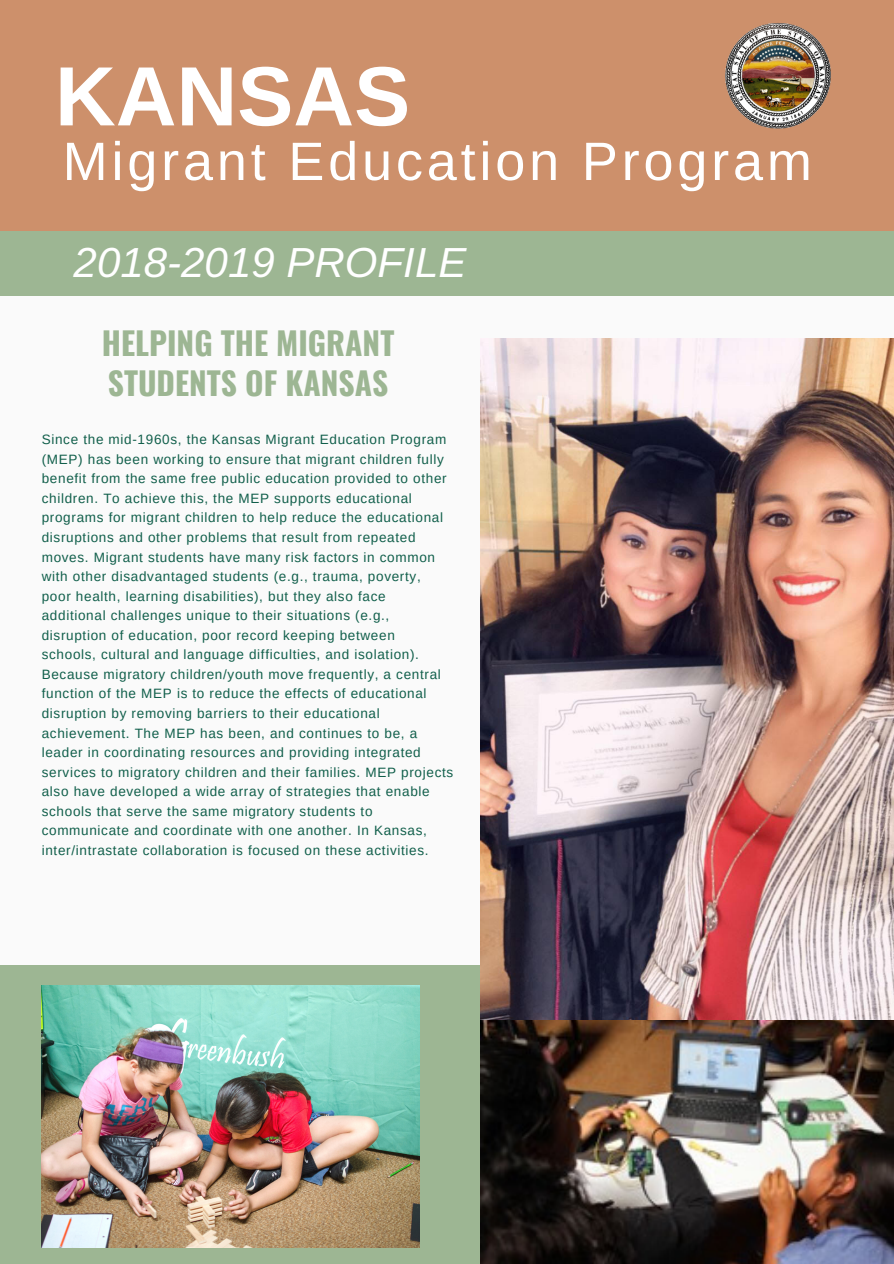
<style>
.page{position:relative;width:894px;height:1264px;background:#fff}
.page>*{position:absolute;margin:0;border:0;box-sizing:border-box;transform-origin:0 0}
.t1{font:700 84px "Arimo";color:#fff}
.t2{font:54px "Arimo";letter-spacing:.07em;color:#fff}
.t3{font:italic 42px "Arimo";color:#fff}
.t4{font:700 31.5px/40.5px "Oswald";color:#9db693}
.t5{font:13.5px/19.5px "Arimo";letter-spacing:.05em;color:#115f4b}
</style>
<div class="page">
<div style="left:0;top:0;width:893px;height:1263px;background:#fafafa"></div>
<div style="left:0;top:0;width:893px;height:232px;background:#cd906b"></div>
<div style="left:0;top:231px;width:893px;height:64px;background:#9db693"></div>
<div style="left:0;top:965px;width:481px;height:298px;background:#9db693"></div>
<img style="left:42px;top:985px;width:377px;height:262px">
<img style="left:480px;top:338px;width:413px;height:925px">
<img style="left:725px;top:23px;width:106px;height:106px">
<h1 class="t1" style="left:55px;top:49px;width:356px">KANSAS</h1>
<h2 class="t2" style="left:63px;top:131px;width:750px">Migrant Education Program</h2>
<h3 class="t3" style="left:74px;top:239px;width:394px">2018-2019 PROFILE</h3>
<h3 class="t4" style="left:102px;top:321px;width:294px">HELPING THE MIGRANT<br>STUDENTS OF KANSAS</h3>
<p class="t5" style="left:42px;top:430px;width:413px">Since the mid-1960s, the Kansas Migrant Education Program (MEP) has been working to ensure that migrant children fully benefit from the same free public education provided to other children. To achieve this, the MEP supports educational programs for migrant children to help reduce the educational disruptions and other problems that result from repeated moves. Migrant students have many risk factors in common with other disadvantaged students (e.g., trauma, poverty,<br>poor health, learning disabilities), but they also face<br>additional challenges unique to their situations (e.g., disruption of education, poor record keeping between<br>schools, cultural and language difficulties, and isolation).<br>Because migratory children/youth move frequently, a central function of the MEP is to reduce the effects of educational disruption by removing barriers to their educational achievement. The MEP has been, and continues to be, a leader in coordinating resources and providing integrated services to migratory children and their families. MEP projects also have developed a wide array of strategies that enable schools that serve the same migratory students to communicate and coordinate with one another. In Kansas, inter/intrastate collaboration is focused on these activities.</p>
</div>
